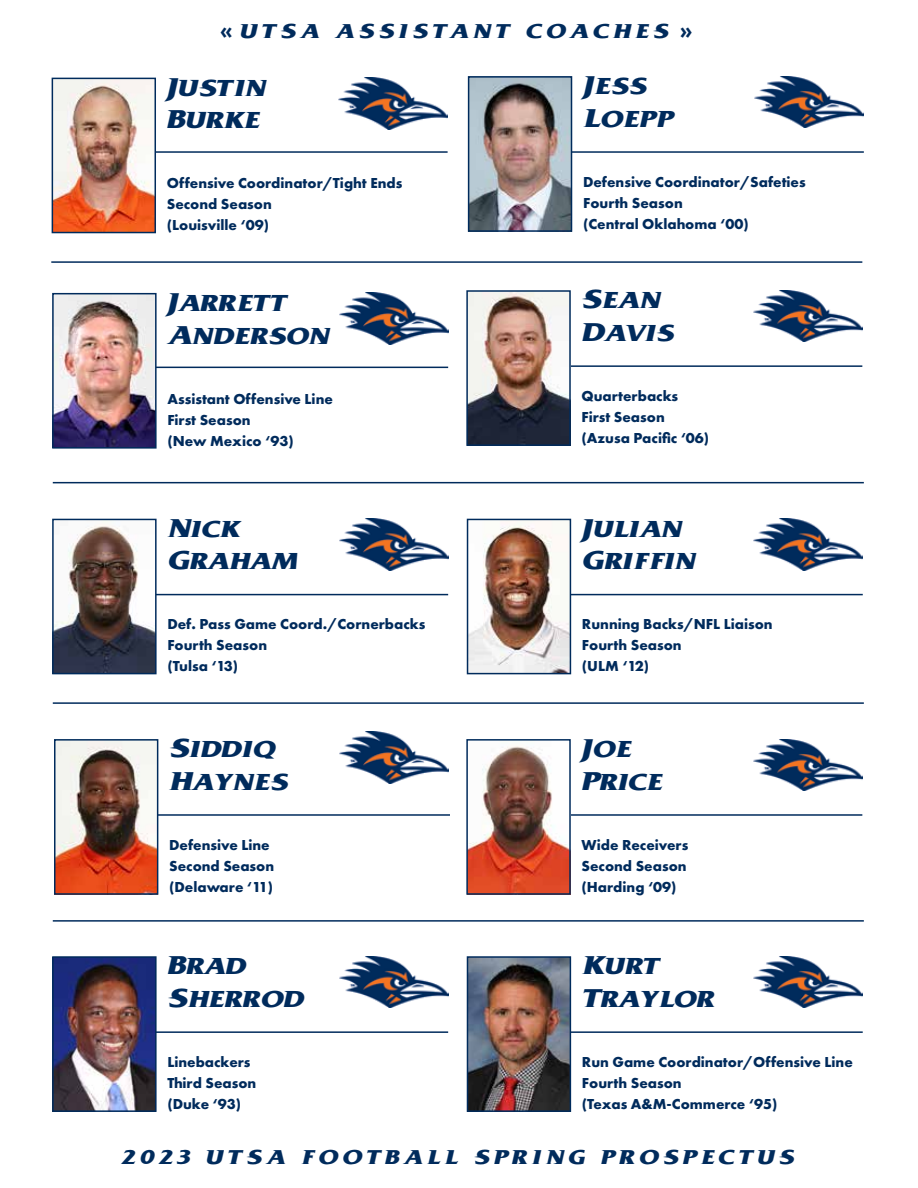
<style>
.page{position:relative;width:918px;height:1188px;background:#fff}
.page>*{position:absolute;margin:0;border:0;box-sizing:border-box;transform-origin:0 0}
.t1{font:700 27px/32.4px "UTSA";color:#002b5c}
.t2{font:700 21px "UTSA";letter-spacing:.2em;color:#002b5c}
.t3{font:700 15px/21px "Futura PT";color:#002b5c}
.s1{font-family:"Futura"}
</style>
<div class="page">
<hr style="left:524px;top:151px;width:340px;height:2px;background:#002b5c">
<img style="left:471px;top:79px;width:98px;height:150px">
<div style="left:468px;top:76px;width:104px;height:156px;border:2px solid #002b5c"></div>
<img style="left:755px;top:76px;width:109px;height:52px">
<hr style="left:107px;top:151px;width:341px;height:2px;background:#002b5c">
<img style="left:55px;top:81px;width:98px;height:149px">
<div style="left:52px;top:78px;width:104px;height:155px;border:2px solid #002b5c"></div>
<img style="left:339px;top:78px;width:109px;height:51px">
<hr style="left:108px;top:367px;width:340px;height:1px;background:#002b5c">
<img style="left:55px;top:296px;width:99px;height:150px">
<div style="left:52px;top:293px;width:105px;height:156px;border:2px solid #002b5c"></div>
<img style="left:339px;top:293px;width:109px;height:51px">
<hr style="left:522px;top:365px;width:340px;height:2px;background:#002b5c">
<img style="left:469px;top:293px;width:99px;height:150px">
<div style="left:466px;top:290px;width:105px;height:156px;border:2px solid #002b5c"></div>
<img style="left:753px;top:290px;width:109px;height:52px">
<hr style="left:110px;top:814px;width:340px;height:2px;background:#002b5c">
<img style="left:57px;top:742px;width:98px;height:150px">
<div style="left:54px;top:739px;width:104px;height:156px;border:2px solid #002b5c"></div>
<img style="left:339px;top:732px;width:109px;height:51px">
<hr style="left:523px;top:594px;width:340px;height:1px;background:#002b5c">
<img style="left:470px;top:524px;width:98px;height:147px">
<div style="left:467px;top:519px;width:104px;height:155px;border:2px solid #002b5c"></div>
<img style="left:754px;top:519px;width:109px;height:51px">
<hr style="left:522px;top:814px;width:340px;height:2px;background:#002b5c">
<img style="left:469px;top:746px;width:99px;height:146px">
<div style="left:466px;top:739px;width:105px;height:156px;border:2px solid #002b5c"></div>
<img style="left:753px;top:739px;width:109px;height:52px">
<hr style="left:108px;top:594px;width:340px;height:1px;background:#002b5c">
<img style="left:55px;top:524px;width:99px;height:147px">
<div style="left:52px;top:519px;width:105px;height:155px;border:2px solid #002b5c"></div>
<img style="left:339px;top:519px;width:109px;height:51px">
<hr style="left:523px;top:1031px;width:340px;height:2px;background:#002b5c">
<img style="left:754px;top:956px;width:109px;height:52px">
<hr style="left:51px;top:261px;width:811px;height:2px;background:#002b5c">
<hr style="left:53px;top:482px;width:811px;height:1px;background:#002b5c">
<hr style="left:53px;top:702px;width:811px;height:2px;background:#002b5c">
<hr style="left:53px;top:920px;width:811px;height:2px;background:#002b5c">
<hr style="left:108px;top:1031px;width:340px;height:2px;background:#002b5c">
<img style="left:55px;top:959px;width:99px;height:150px">
<div style="left:52px;top:956px;width:105px;height:156px;border:2px solid #002b5c"></div>
<img style="left:339px;top:956px;width:109px;height:52px">
<img style="left:470px;top:959px;width:98px;height:150px">
<div style="left:467px;top:956px;width:104px;height:156px;border:2px solid #002b5c"></div>
<h2 class="t2" style="left:220px;top:19px;width:474px"><span class="s1">«</span> UTSA ASSISTANT COACHES <span class="s1">»</span></h2>
<h1 class="t1" style="left:167px;top:70px;width:101px">Justin<br>Burke</h1>
<p class="t3" style="left:167px;top:172px;width:237px">Offensive Coordinator/Tight Ends<br>Second Season<br>(Louisville ‘09)</p>
<h1 class="t1" style="left:167px;top:286px;width:164px">Jarrett<br>Anderson</h1>
<p class="t3" style="left:167px;top:388px;width:167px">Assistant Offensive Line<br>First Season<br>(New Mexico ‘93)</p>
<h1 class="t1" style="left:167px;top:511px;width:131px">Nick<br>Graham</h1>
<p class="t3" style="left:167px;top:613px;width:260px">Def. Pass Game Coord./Cornerbacks<br>Fourth Season<br>(Tulsa ‘13)</p>
<h1 class="t1" style="left:169px;top:732px;width:120px">Siddiq<br>Haynes</h1>
<p class="t3" style="left:169px;top:834px;width:107px">Defensive Line<br>Second Season (Delaware ‘11)</p>
<h1 class="t1" style="left:167px;top:949px;width:138px">Brad<br>Sherrod</h1>
<p class="t3" style="left:167px;top:1051px;width:90px">Linebackers<br>Third Season (Duke ‘93)</p>
<h1 class="t1" style="left:583px;top:69px;width:92px">Jess<br>Loepp</h1>
<p class="t3" style="left:583px;top:171px;width:224px">Defensive Coordinator/Safeties<br>Fourth Season<br>(Central Oklahoma ‘00)</p>
<h1 class="t1" style="left:582px;top:283px;width:94px">Sean<br>Davis</h1>
<p class="t3" style="left:582px;top:385px;width:129px">Quarterbacks<br>First Season (Azusa Pacific ‘06)</p>
<h1 class="t1" style="left:582px;top:511px;width:115px">Julian<br>Griffin</h1>
<p class="t3" style="left:582px;top:613px;width:192px">Running Backs/NFL Liaison<br>Fourth Season<br>(ULM ‘12)</p>
<h1 class="t1" style="left:582px;top:732px;width:82px">Joe<br>Price</h1>
<p class="t3" style="left:582px;top:834px;width:108px;text-align:justify">Wide Receivers Second Season (Harding ‘09)</p>
<h1 class="t1" style="left:582px;top:949px;width:134px">Kurt<br>Traylor</h1>
<p class="t3" style="left:582px;top:1051px;width:272px">Run Game Coordinator/Offensive Line<br>Fourth Season<br>(Texas A&amp;M-Commerce ‘95)</p>
<h2 class="t2" style="left:121px;top:1145px;width:675px">2023 UTSA FOOTBALL SPRING PROSPECTUS</h2>
</div>
